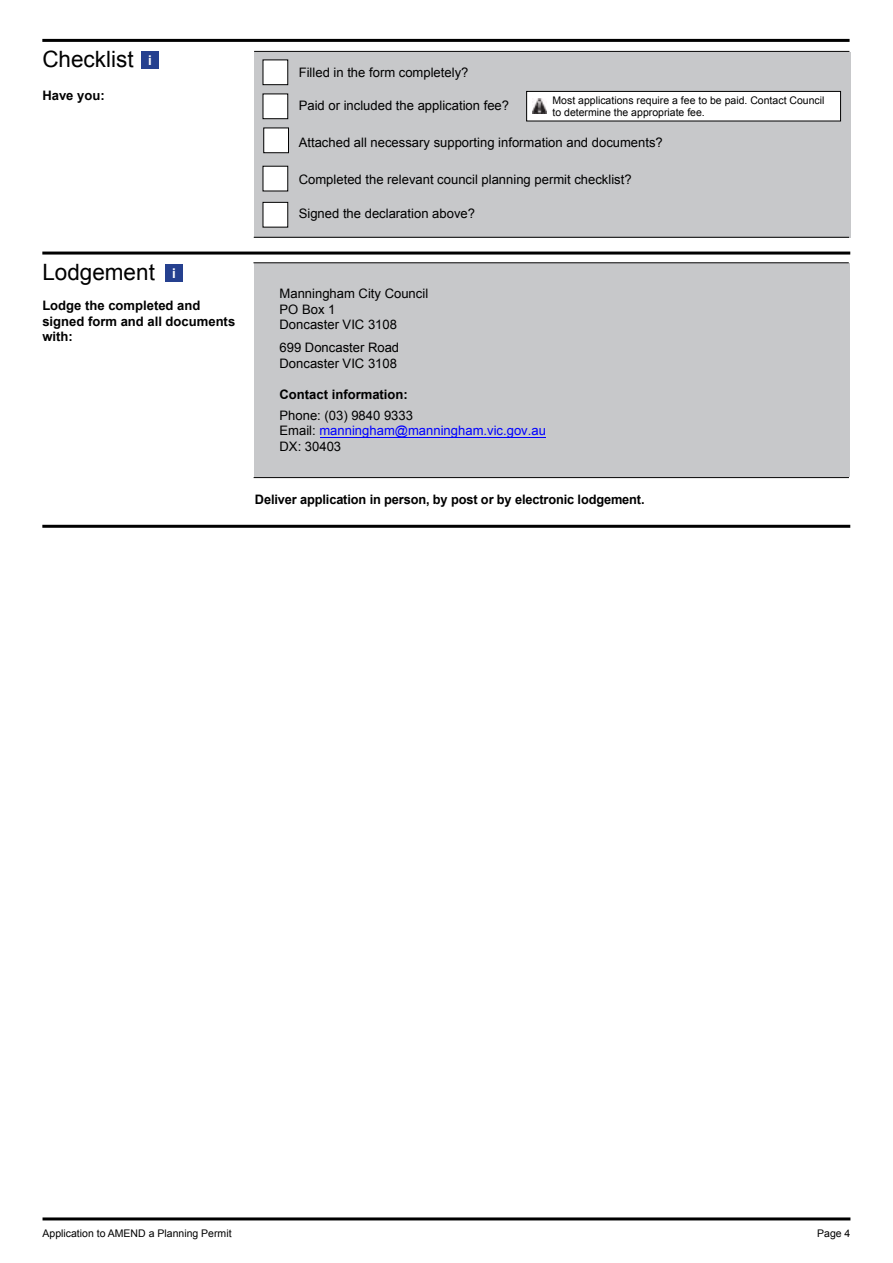
<style>
.page{position:relative;width:893px;height:1263px;background:#fff}
.page>*{position:absolute;margin:0;border:0;box-sizing:border-box;transform-origin:0 0}
.Rule_above{font:22.5px "Arial";color:#000}
.Body_Text{font:700 13.5px "Arial";color:#fff}
.t1{font:13.05px/15.6px "Arial";color:#000}
.Body_Text-2{font:700 13.05px/15.6px "Arial";color:#000}
.t2{font:13.05px/15.6px "Arial";color:#00f}
.t3{font:10.5px/12.6px "Arial";color:#000}
.s1{font-weight:400}
.s2{color:#000}
</style>
<div class="page">
<div style="left:254px;top:52px;width:596px;height:186px;background:#c7c8ca"></div>
<hr style="left:42px;top:39px;width:808px;height:3px;background:#000">
<div style="left:263px;top:60px;width:25px;height:25px;background:#fff"></div>
<div style="left:263px;top:94px;width:25px;height:25px;background:#fff"></div>
<div style="left:263px;top:166px;width:25px;height:25px;background:#fff"></div>
<div style="left:263px;top:202px;width:25px;height:25px;background:#fff"></div>
<hr style="left:254px;top:51px;width:595px;height:1px;background:#000">
<hr style="left:254px;top:237px;width:595px;height:1px;background:#000">
<div style="left:527px;top:91px;width:313px;height:30px;background:#fff"></div>
<div style="left:526px;top:91px;width:315px;height:30px;border:1px solid #000"></div>
<img style="left:532px;top:99px;width:15px;height:15px">
<div style="left:142px;top:52px;width:17px;height:17px;background:#25408f"></div>
<div style="left:254px;top:263px;width:595px;height:213px;background:#c7c8ca"></div>
<hr style="left:42px;top:252px;width:808px;height:3px;background:#000">
<hr style="left:253px;top:262px;width:596px;height:1px;background:#000">
<hr style="left:254px;top:477px;width:595px;height:1px;background:#000">
<div style="left:166px;top:265px;width:17px;height:17px;background:#25408f"></div>
<hr style="left:42px;top:525px;width:808px;height:3px;background:#000">
<hr style="left:43px;top:1217px;width:807px;height:3px;background:#000">
<div style="left:264px;top:128px;width:24px;height:25px;background:#fff"></div>
<div style="left:263px;top:128px;width:26px;height:25px;border:1px solid #000"></div>
<hr style="left:320px;top:437px;width:226px;height:1px;background:#00f">
<p class="Rule_above" style="left:42px;top:45px;width:93px">Checklist</p>
<p class="Body_Text-2" style="left:42px;top:88px;width:64px">Have you:</p>
<p class="Body_Text" style="left:148px;top:51px;width:5px">i</p>
<p class="Rule_above" style="left:42px;top:257px;width:114px">Lodgement</p>
<p class="Body_Text-2" style="left:42px;top:298px;width:194px">Lodge the completed and signed form and all documents with:</p>
<p class="Body_Text" style="left:172px;top:264px;width:5px">i</p>
<p class="t1" style="left:299px;top:65px;width:171px">Filled in the form completely?</p>
<p class="t1" style="left:299px;top:98px;width:212px">Paid or included the application fee?</p>
<p class="t1" style="left:299px;top:134px;width:366px">Attached all necessary supporting information and documents?</p>
<p class="t1" style="left:299px;top:171px;width:334px">Completed the relevant council planning permit checklist?</p>
<p class="t1" style="left:299px;top:206px;width:178px">Signed the declaration above?</p>
<p class="t3" style="left:552px;top:94px;width:273px">Most applications require a fee to be paid. Contact Council to determine the appropriate fee.</p>
<p class="t1" style="left:280px;top:286px;width:150px">Manningham City Council<br>PO Box 1<br>Doncaster VIC 3108</p>
<p class="t1" style="left:280px;top:340px;width:121px">699 Doncaster Road<br>Doncaster VIC 3108</p>
<p class="Body_Text-2" style="left:280px;top:385px;width:135px;line-height:20.1px">Contact information:<br><span class="s1">P</span><span class="s1">hone: (03) 9840 9333</span></p>
<p class="t2" style="left:280px;top:423px;width:268px"><span class="s2">Email:</span> manningham@manningham.vic.gov.au<br><span class="s2">DX: 30403</span></p>
<p class="Body_Text-2" style="left:255px;top:492px;width:391px">Deliver application in person, by post or by electronic lodgement.</p>
<p class="t3" style="left:43px;top:1227px;width:191px">Application to AMEND a Planning Permit</p>
<p class="t3" style="left:817px;top:1227px;width:35px">Page 4</p>
</div>
